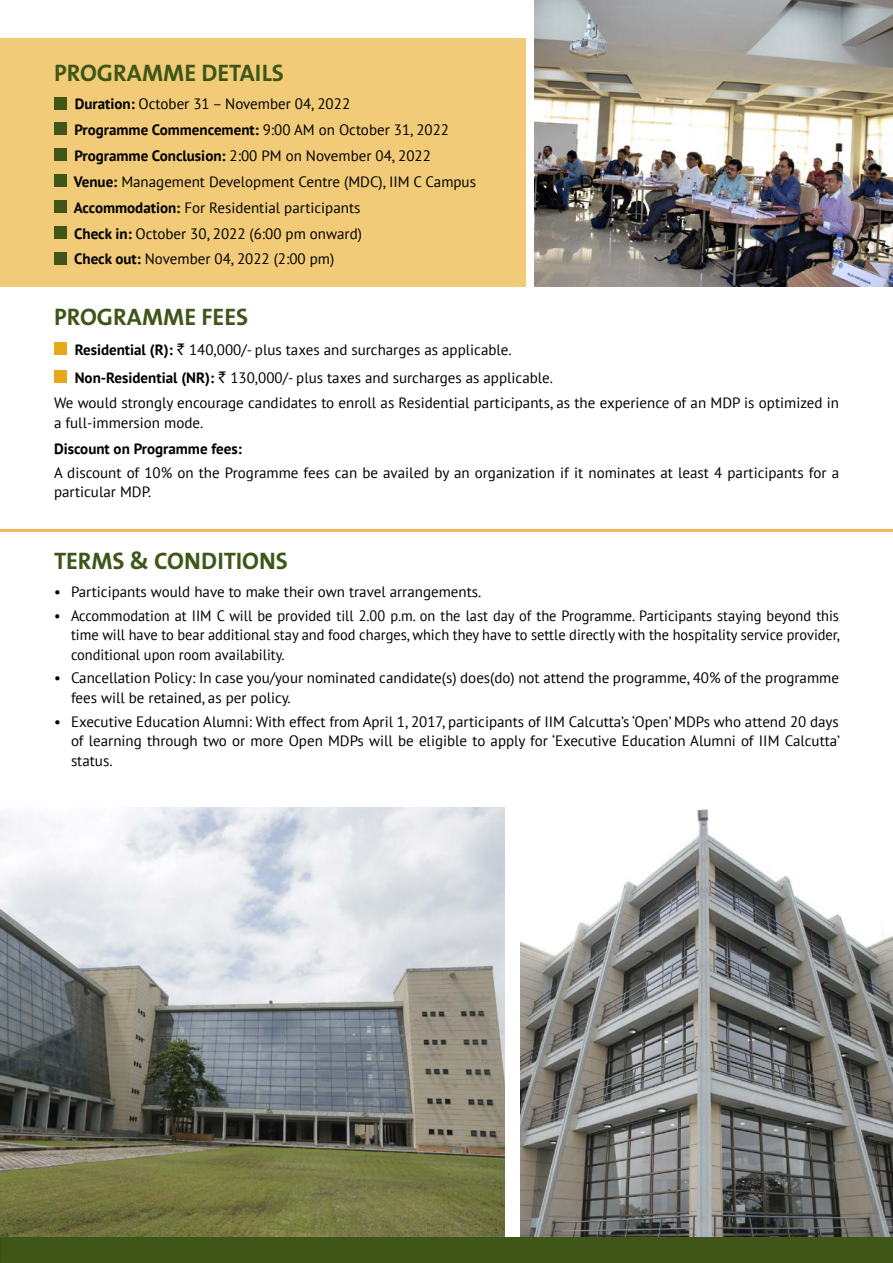
<style>
.page{position:relative;width:893px;height:1263px;background:#fff}
.page>*{position:absolute;margin:0;border:0;box-sizing:border-box;transform-origin:0 0}
.t1{font:700 24px "The Sans B7";color:#3f5618}
.t2{font:15px/26px "PT Sans";color:#000}
.t3{font:15px/19.5px "PT Sans";color:#000;text-align:justify;scale:.96 1}
.t4{font:700 15px "PT Sans";color:#000}
.s1{font-weight:700}
.s2{font-family:"Rupee";font-size:16.5px}
</style>
<div class="page">
<img style="left:520px;top:809px;width:373px;height:428px">
<img style="left:0;top:808px;width:505px;height:429px">
<div style="left:0;top:38px;width:526px;height:248px;background:#f1cb77"></div>
<div style="left:0;top:1237px;width:893px;height:26px;background:#3f5618"></div>
<div style="left:54px;top:97px;width:13px;height:13px;background:#3f5618"></div>
<div style="left:54px;top:122px;width:13px;height:13px;background:#3f5618"></div>
<div style="left:54px;top:148px;width:13px;height:13px;background:#3f5618"></div>
<div style="left:54px;top:174px;width:13px;height:13px;background:#3f5618"></div>
<div style="left:54px;top:200px;width:13px;height:13px;background:#3f5618"></div>
<div style="left:54px;top:226px;width:13px;height:12px;background:#3f5618"></div>
<div style="left:54px;top:252px;width:13px;height:12px;background:#3f5618"></div>
<div style="left:54px;top:342px;width:13px;height:13px;background:#e8a81c"></div>
<div style="left:54px;top:370px;width:13px;height:13px;background:#e8a81c"></div>
<hr style="left:0;top:529px;width:893px;height:3px;background:#f5b459">
<img style="left:534px;top:0;width:359px;height:286px">
<h1 class="t1" style="left:54px;top:60px;width:30px">PROGRAMME</h1>
<h1 class="t1" style="left:201px;top:60px;width:14px">DETA</h1>
<h1 class="t1" style="left:255px;top:60px;width:18px">ILS</h1>
<p class="t2" style="left:74px;top:91px;width:404px"><span class="s1">Duration:</span> October 31 – November 04, 2022<br><span class="s1">Programme Commencement:</span> 9:00 AM on October 31, 2022<br><span class="s1">Programme Conclusion:</span> 2:00 PM on November 04, 2022<br><span class="s1">Venue:</span> Management Development Centre (MDC), IIM C Campus <span class="s1">Accommodation:</span> For Residential participants<br><span class="s1">Check in:</span> October 30, 2022 (6:00 pm onward)<br><span class="s1">Check out:</span> November 04, 2022 (2:00 pm)</p>
<h1 class="t1" style="left:54px;top:304px;width:30px">PROGRAMME</h1>
<h1 class="t1" style="left:201px;top:304px;width:13px">FEES</h1>
<p class="t2" style="left:75px;top:335px;width:480px;line-height:27.9px"><span class="s1">Residential (R):</span> <span class="s2">`</span> 140,000/- plus taxes and surcharges as applicable.<br><span class="s1">Non-Residential (NR):</span> <span class="s2">`</span> 130,000/- plus taxes and surcharges as applicable.</p>
<p class="t2" style="left:54px;top:393px;width:786px;line-height:19.5px">We would strongly encourage candidates to enroll as Residential participants, as the experience of an MDP is optimized in a full-immersion mode.</p>
<p class="t4" style="left:54px;top:439px;width:189px">Discount on Programme fees:</p>
<p class="t2" style="left:54px;top:462px;width:787px;line-height:19.5px">A discount of 10% on the Programme fees can be availed by an organization if it nominates at least 4 participants for a particular MDP.</p>
<h1 class="t1" style="left:54px;top:548px;width:235px">TERMS &amp; CONDITIONS</h1>
<p class="t2" style="left:54px;top:578px;width:429px">• Participants would have to make their own travel arrangements.</p>
<p class="t3" style="left:71px;top:605px;width:803px;text-indent:-17px">• Accommodation at IIM C will be provided till 2.00 p.m. on the last day of the Programme. Participants staying beyond this time will have to bear additional stay and food charges, which they have to settle directly with the hospitality service provider, conditional upon room availability.</p>
<p class="t2" style="left:71px;top:668px;width:769px;line-height:19.5px;text-indent:-17px">• Cancellation Policy: In case you/your nominated candidate(s) does(do) not attend the programme, 40% of the programme fees will be retained, as per policy.</p>
<p class="t2" style="left:71px;top:711px;width:771px;line-height:19.5px;text-align:justify;text-indent:-17px">• Executive Education Alumni: With effect from April 1, 2017, participants of IIM Calcutta’s ‘Open’ MDPs who attend 20 days of learning through two or more Open MDPs will be eligible to apply for ‘Executive Education Alumni of IIM Calcutta’ status.</p>
</div>
